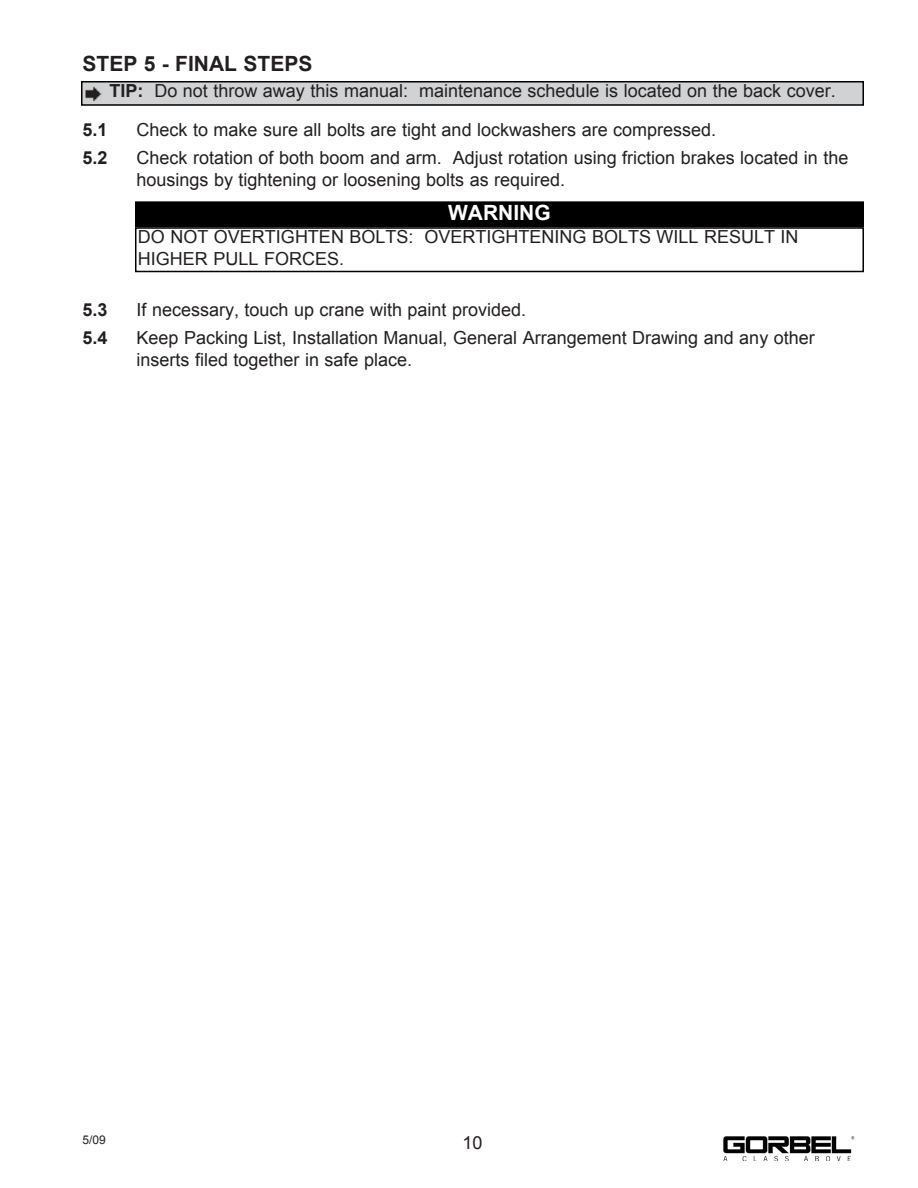
<style>
.page{position:relative;width:918px;height:1188px;background:#fff}
.page>*{position:absolute;margin:0;border:0;box-sizing:border-box;transform-origin:0 0}
.t1{font:700 21px "Arial";color:#231f20}
.t2{font:700 21px "Arial";color:#fff}
.t3{font:18px "Arial";color:#231f20}
.t4{font:700 18px "Arial";color:#231f20}
.t5{font:12px "Arial";color:#231f20}
.s1{font-weight:700}
</style>
<div class="page">
<div style="left:82px;top:82px;width:781px;height:23px;background:#d1d2d4"></div>
<div style="left:81px;top:81px;width:783px;height:25px;border:2px solid #000"></div>
<img style="left:85px;top:86px;width:17px;height:16px">
<div style="left:136px;top:202px;width:727px;height:24px;background:#000"></div>
<div style="left:135px;top:201px;width:729px;height:26px;border:2px solid #000"></div>
<div style="left:135px;top:227px;width:729px;height:45px;border:2px solid #000"></div>
<img style="left:723px;top:1136px;width:132px;height:25px">
<p class="t1" style="left:82px;top:50px;width:231px">STEP 5 - FINAL STEPS</p>
<p class="t3" style="left:109px;top:79px;width:728px"><span class="s1">TIP:</span> Do not throw away this manual: maintenance schedule is located on the back cover.</p>
<p class="t4" style="left:82px;top:117px;width:27px">5.1</p>
<p class="t3" style="left:137px;top:117px;width:581px">Check to make sure all bolts are tight and lockwashers are compressed.</p>
<p class="t4" style="left:82px;top:146px;width:27px">5.2</p>
<p class="t3" style="left:137px;top:146px;width:713px">Check rotation of both boom and arm. Adjust rotation using friction brakes located in the</p>
<p class="t3" style="left:136px;top:168px;width:430px">housings by tightening or loosening bolts as required.</p>
<p class="t2" style="left:448px;top:198px;width:104px">WARNING</p>
<p class="t3" style="left:138px;top:225px;width:662px">DO NOT OVERTIGHTEN BOLTS: OVERTIGHTENING BOLTS WILL RESULT IN</p>
<p class="t3" style="left:138px;top:247px;width:208px">HIGHER PULL FORCES.</p>
<p class="t4" style="left:82px;top:297px;width:27px">5.3</p>
<p class="t3" style="left:137px;top:297px;width:391px">If necessary, touch up crane with paint provided.</p>
<p class="t4" style="left:82px;top:326px;width:27px">5.4</p>
<p class="t3" style="left:137px;top:326px;width:680px">Keep Packing List, Installation Manual, General Arrangement Drawing and any other</p>
<p class="t3" style="left:136px;top:348px;width:277px">inserts filed together in safe place.</p>
<p class="t5" style="left:82px;top:1132px;width:25px">5/09</p>
<p class="t3" style="left:462px;top:1130px;width:22px">10</p>
</div>
